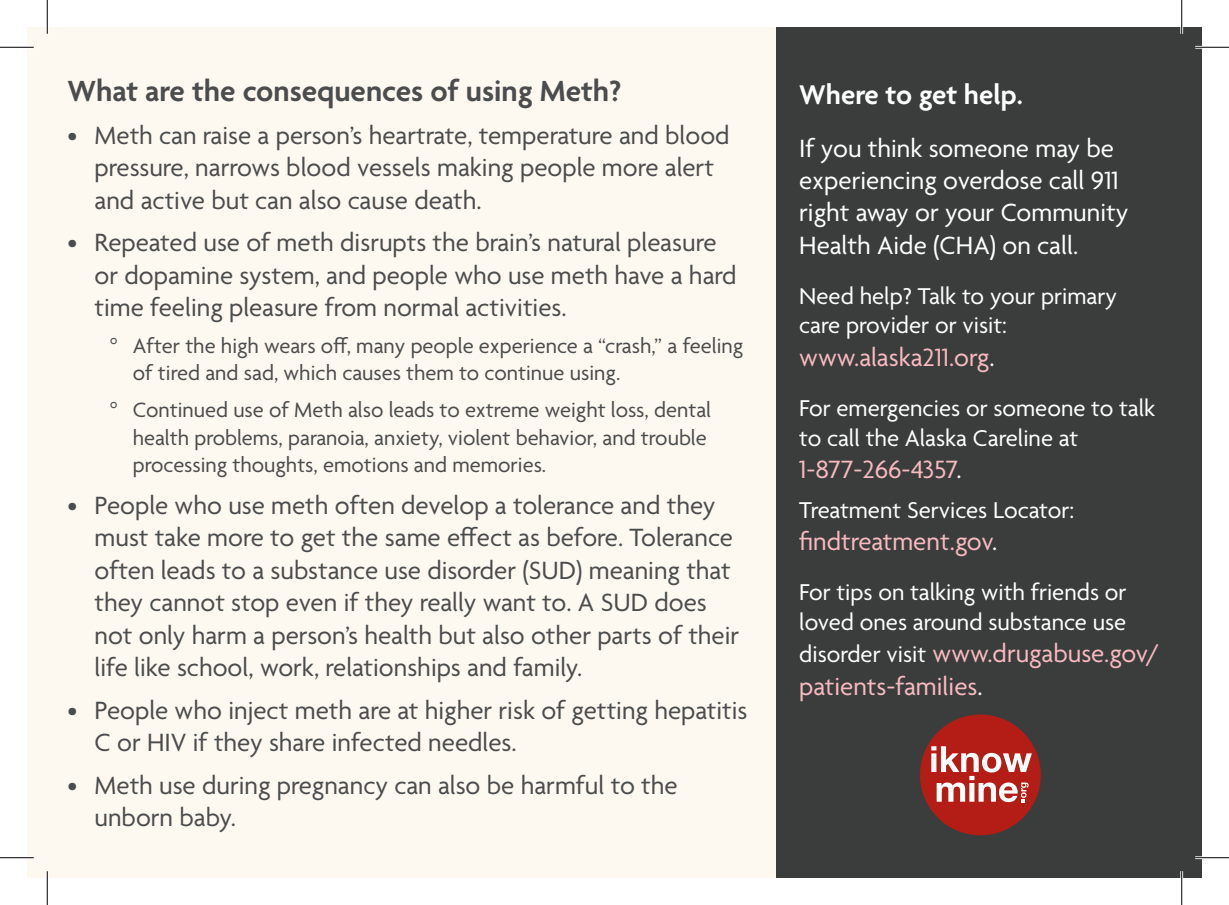
<style>
.page{position:relative;width:1229px;height:905px;background:#fff}
.page>*{position:absolute;margin:0;border:0;box-sizing:border-box;transform-origin:0 0}
.Heading_Agenda_Gray{font:600 31.5px "Agenda";color:#4b4c4d}
.Agenda_Heading_white{font:600 29.25px "Agenda";color:#fff}
.t1{font:27px/32.4px "Agenda";color:#4b4c4d}
.t2{font:27px/32.4px "Agenda";color:#f8babf}
.t3{font:27px/32.4px "Agenda";color:#fff}
.t4{font:24.75px/29.7px "Agenda";color:#fff}
.t5{font:22.5px/27px "Agenda";color:#4b4c4d}
.s1{font-family:"American Typewriter"}
.s2{color:#fff}
.s3{font-size:24.75px;color:#fff}
</style>
<div class="page">
<div style="left:27px;top:27px;width:1175px;height:851px;background:#fef9f0"></div>
<div style="left:776px;top:27px;width:426px;height:851px;background:#3b3d3d"></div>
<div style="left:920px;top:714px;width:120px;height:121px;background:#b41d15;border-radius:50%"></div>
<svg style="left:931px;top:746px;width:100px;height:56px"></svg>
<hr style="left:0;top:46px;width:34px;height:3px;background:#fff">
<hr style="left:1195px;top:46px;width:33px;height:3px;background:#fff">
<hr style="left:0;top:856px;width:34px;height:3px;background:#fff">
<hr style="left:1195px;top:856px;width:33px;height:3px;background:#fff">
<hr style="left:46px;top:0;width:3px;height:34px;background:#fff">
<hr style="left:46px;top:871px;width:3px;height:33px;background:#fff">
<hr style="left:1180px;top:0;width:3px;height:34px;background:#fff">
<hr style="left:1180px;top:871px;width:3px;height:33px;background:#fff">
<hr style="left:0;top:47px;width:34px;height:1px;background:#000">
<hr style="left:1195px;top:47px;width:33px;height:1px;background:#000">
<hr style="left:0;top:857px;width:34px;height:1px;background:#000">
<hr style="left:1195px;top:857px;width:33px;height:1px;background:#000">
<hr style="left:47px;top:0;width:1px;height:34px;background:#000">
<hr style="left:47px;top:871px;width:1px;height:33px;background:#000">
<hr style="left:1181px;top:0;width:1px;height:34px;background:#000">
<hr style="left:1181px;top:871px;width:1px;height:33px;background:#000">
<p class="Heading_Agenda_Gray" style="left:68px;top:74px;width:555px">What are the consequences of using Meth?</p>
<p class="t1" style="left:94px;top:121px;width:636px;text-indent:-27px">• Meth can raise a person’s heartrate, temperature and blood pressure, narrows blood vessels making people more alert and active but can also cause death.</p>
<p class="t1" style="left:94px;top:228px;width:643px;text-indent:-27px">• Repeated use of meth disrupts the brain’s natural pleasure or dopamine system, and people who use meth have a hard time feeling pleasure from normal activities.</p>
<p class="t5" style="left:133px;top:334px;width:612px;text-indent:-25px"><span class="s1">°</span> After the high wears off, many people experience a “crash,” a feeling of tired and sad, which causes them to continue using.</p>
<p class="t5" style="left:133px;top:398px;width:580px;text-indent:-25px"><span class="s1">°</span> Continued use of Meth also leads to extreme weight loss, dental health problems, paranoia, anxiety, violent behavior, and trouble processing thoughts, emotions and memories.</p>
<p class="t1" style="left:94px;top:491px;width:646px;text-indent:-27px">• People who use meth often develop a tolerance and they must take more to get the same effect as before. Tolerance often leads to a substance use disorder (SUD) meaning that they cannot stop even if they really want to. A SUD does not only harm a person’s health but also other parts of their life like school, work, relationships and family.</p>
<p class="t1" style="left:94px;top:695px;width:654px;text-indent:-27px">• People who inject meth are at higher risk of getting hepatitis<br>C or HIV if they share infected needles.</p>
<p class="t1" style="left:94px;top:770px;width:584px;text-indent:-27px">• Meth use during pregnancy can also be harmful to the unborn baby.</p>
<p class="Agenda_Heading_white" style="left:799px;top:79px;width:225px">Where to get help.</p>
<p class="t3" style="left:799px;top:133px;width:330px">If you think someone may be experiencing overdose call 911 right away or your Community<br>Health Aide (CHA) on call.</p>
<p class="t4" style="left:799px;top:282px;width:319px">Need help? Talk to your primary care provider or visit:</p>
<p class="t2" style="left:799px;top:343px;width:197px">www.alaska211.org<span class="s2">.</span></p>
<p class="t4" style="left:799px;top:394px;width:357px">For emergencies or someone to talk to call the Alaska Careline at</p>
<p class="t2" style="left:799px;top:455px;width:164px">1-877-266-4357<span class="s2">.</span></p>
<p class="t4" style="left:799px;top:496px;width:276px">Treatment Services Locator:</p>
<p class="t2" style="left:799px;top:527px;width:200px">findtreatment.gov<span class="s2">.</span></p>
<p class="t4" style="left:799px;top:579px;width:329px">For tips on talking with friends or loved ones around substance use</p>
<p class="t2" style="left:799px;top:639px;width:361px"><span class="s3">disorder visit</span> www.drugabuse.gov/ patients-families<span class="s2">.</span></p>
</div>
